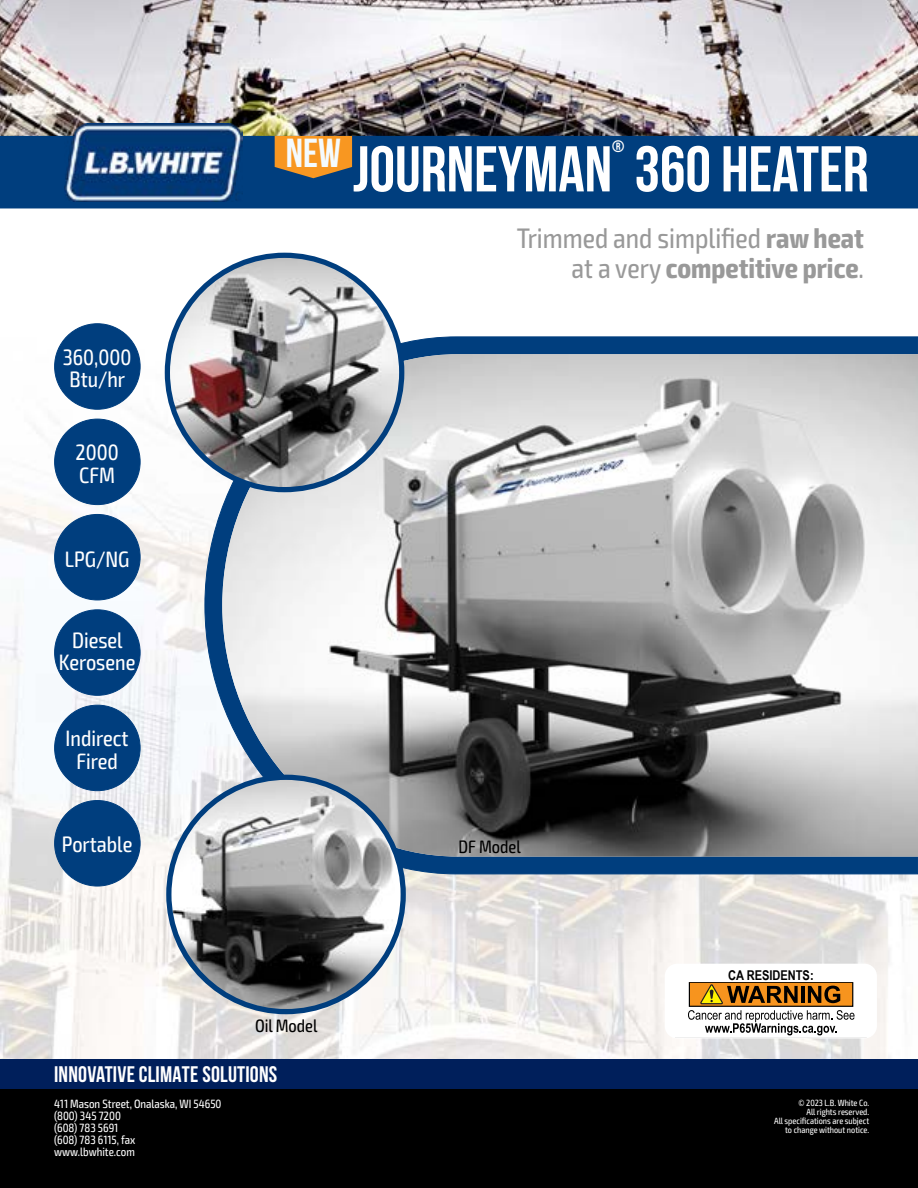
<style>
.page{position:relative;width:918px;height:1188px;background:#fff}
.page>*{position:absolute;margin:0;border:0;box-sizing:border-box;transform-origin:0 0}
.t1{font:700 64.5px "Bebas Neue";color:#fff}
.t2{font:700 40.5px "Bebas Neue";color:#f4fbfe}
.t3{font:condensed 28.2px/30px "Exo 2";color:#999;text-align:right}
.t4{font:700 22.5px "Bebas Neue";letter-spacing:.01em;color:#fff}
.t5{font:condensed 22.2px/22.5px "Exo 2";color:#fff}
.t6{font:condensed 18px "Exo 2";color:#000}
.t7{font:700 16.65px "Bebas Neue";color:#fff}
.t8{font:700 13.5px "Arial Narrow";color:#000}
.t9{font:condensed 12px/12px "Exo 2";color:#fff}
.t10{font:condensed 9px/9px "Exo 2";color:#fff;text-align:right}
.s1{font-weight:700}
</style>
<div class="page">
<img style="left:0;top:0;width:918px;height:136px">
<img style="left:0;top:208px;width:918px;height:882px">
<div style="left:0;top:1090px;width:918px;height:98px;background:#000"></div>
<div style="left:0;top:1059px;width:918px;height:30px;background:#001f5b"></div>
<div style="left:665px;top:964px;width:212px;height:74px;background:#fff;border-radius:12px"></div>
<svg style="left:675px;top:982px;width:192px;height:57px"></svg>
<svg style="left:204px;top:336px;width:714px;height:539px;background:#2d6094"></svg>
<img style="left:222px;top:354px;width:696px;height:503px">
<div style="left:0;top:136px;width:918px;height:72px;background:#003e7e"></div>
<img style="left:65px;top:123px;width:178px;height:78px">
<div style="left:55px;top:324px;width:85px;height:85px;background:#003e7e;border-radius:50%"></div>
<div style="left:55px;top:419px;width:85px;height:86px;background:#003e7e;border-radius:50%"></div>
<div style="left:55px;top:514px;width:85px;height:86px;background:#003e7e;border-radius:50%"></div>
<div style="left:55px;top:610px;width:85px;height:85px;background:#003e7e;border-radius:50%"></div>
<div style="left:55px;top:705px;width:85px;height:86px;background:#003e7e;border-radius:50%"></div>
<div style="left:55px;top:801px;width:85px;height:85px;background:#003e7e;border-radius:50%"></div>
<img style="left:169px;top:777px;width:234px;height:235px;border-radius:117px">
<div style="left:166px;top:775px;width:240px;height:239px;border:5px solid #003e7e;border-radius:50%"></div>
<img style="left:167px;top:255px;width:235px;height:235px;border-radius:117px">
<div style="left:165px;top:253px;width:239px;height:239px;border:5px solid #003e7e;border-radius:50%"></div>
<svg style="left:275px;top:136px;width:77px;height:42px;background:#d88b2c"></svg>
<h3 class="t5" style="left:63px;top:346px;width:70px">360,000<br>Btu/hr</h3>
<h3 class="t5" style="left:76px;top:442px;width:45px">2000<br>CFM</h3>
<h3 class="t5" style="left:65px;top:549px;width:66px">LPG/NG</h3>
<h3 class="t5" style="left:59px;top:629px;width:78px;text-align:center">Diesel<br>Kerosene</h3>
<h3 class="t5" style="left:66px;top:728px;width:65px;text-align:center">Indirect<br>Fired</h3>
<h3 class="t5" style="left:62px;top:833px;width:72px">Portable</h3>
<h2 class="t2" style="left:286px;top:131px;width:56px">NEW</h2>
<h3 class="t7" style="left:612px;top:137px;width:14px">®</h3>
<h1 class="t1" style="left:353px;top:134px;width:517px">JOURNEYMAN 360 HEATER</h1>
<h3 class="t3" style="left:517px;top:224px;width:349px">Trimmed and simplified <span class="s1">raw heat </span>at a very <span class="s1">competitive price</span>.</h3>
<h3 class="t6" style="left:459px;top:836px;width:64px">DF Model</h3>
<h3 class="t6" style="left:255px;top:1015px;width:64px">Oil Model</h3>
<h3 class="t4" style="left:54px;top:1062px;width:225px">INNOVATIVE CLIMATE SOLUTIONS</h3>
<p class="t8" style="left:728px;top:965px;width:87px">CA RESIDENTS:</p>
<p class="t9" style="left:54px;top:1098px;width:169px">411 Mason Street, Onalaska, WI 54650 (800) 345 7200<br>(608) 783 5691<br>(608) 783 6115, fax<br>www.lbwhite.com</p>
<p class="t10" style="left:774px;top:1099px;width:97px">© 2023 L.B. White Co.<br>All rights reserved.<br>All specifications are subject to change without notice.</p>
</div>
